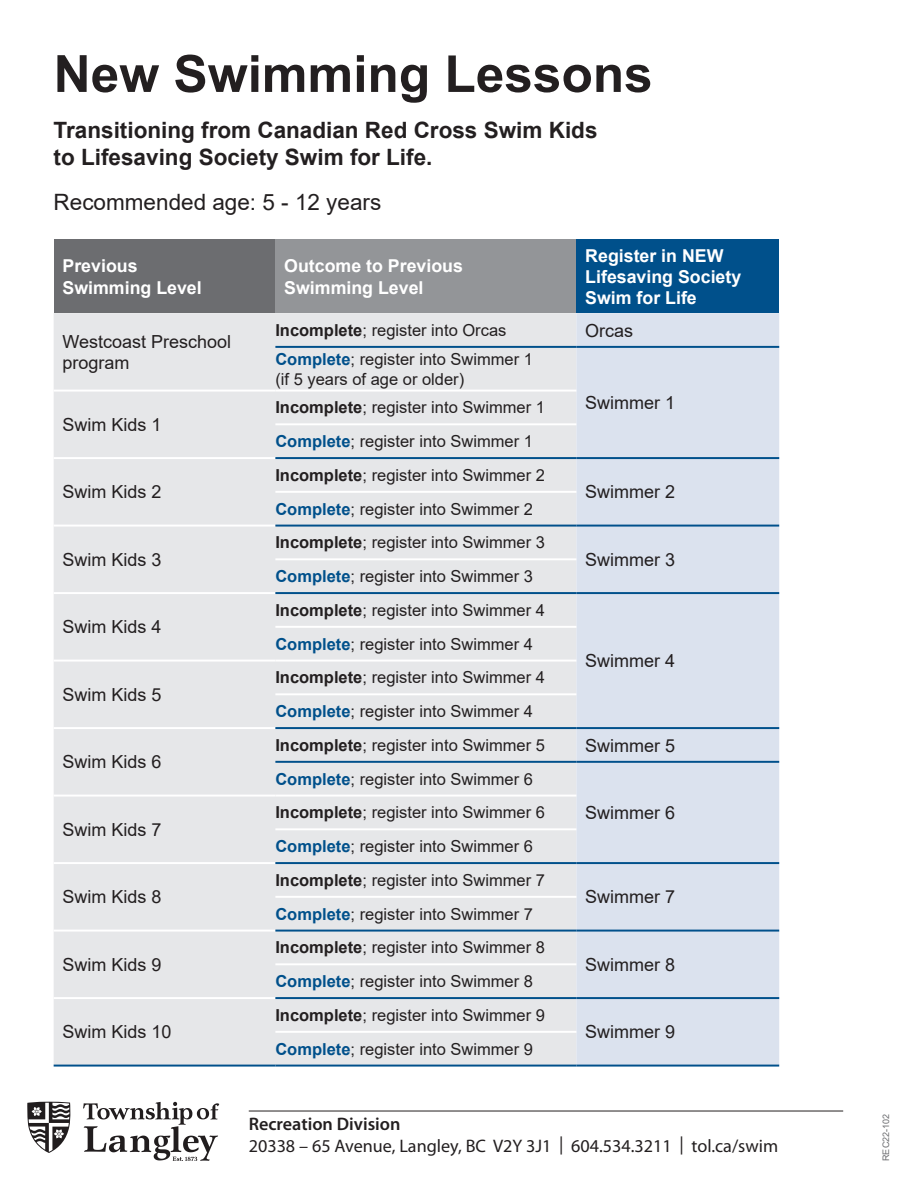
<style>
.page{position:relative;width:918px;height:1188px;background:#fff}
.page>*{position:absolute;margin:0;border:0;box-sizing:border-box;transform-origin:0 0}
.main_-_bold_white__1{font:700 51.3px "Arial";color:#231f20}
.Subhead_Regular_-_wh{font:700 22.5px/27px "Arial";color:#231f20}
.Subhead_Regular_-_wh-2{font:22.5px "Arial";color:#231f20}
.Contact__1st_page{font:18.15px "Myriad Pro";color:#231f20}
.Division__1st_page{font:600 18.15px "Myriad Pro";color:#231f20}
.t1{font:18px/21.6px "Arial";color:#231f20}
.t2{font:700 17.7px/21.3px "Arial";color:#fff}
.t3{font:16.5px/19.8px "Arial";color:#231f20}
.t4{font:9px "Arial";color:#6c6d70}
.s1{font-weight:700}
.s2{font-weight:700;color:#00508b}
</style>
<div class="page">
<hr style="left:249px;top:1111px;width:594px;height:1px;background:#231f20">
<svg style="left:27px;top:1102px;width:44px;height:51px"></svg>
<svg style="left:83px;top:1102px;width:136px;height:59px"></svg>
<div style="left:54px;top:240px;width:221px;height:73px;background:#6c6d70"></div>
<div style="left:275px;top:240px;width:301px;height:73px;background:#939598"></div>
<div style="left:576px;top:240px;width:203px;height:73px;background:#00508b"></div>
<div style="left:54px;top:313px;width:522px;height:752px;background:#e6e7e9"></div>
<div style="left:576px;top:313px;width:203px;height:752px;background:#dbe2ee"></div>
<hr style="left:54px;top:390px;width:221px;height:2px;background:#fff">
<hr style="left:275px;top:390px;width:301px;height:2px;background:#fff">
<hr style="left:275px;top:423px;width:301px;height:2px;background:#fff">
<hr style="left:54px;top:457px;width:221px;height:2px;background:#fff">
<hr style="left:275px;top:491px;width:301px;height:2px;background:#fff">
<hr style="left:54px;top:525px;width:221px;height:2px;background:#fff">
<hr style="left:275px;top:558px;width:301px;height:2px;background:#fff">
<hr style="left:54px;top:592px;width:221px;height:2px;background:#fff">
<hr style="left:275px;top:626px;width:301px;height:2px;background:#fff">
<hr style="left:54px;top:660px;width:221px;height:2px;background:#fff">
<hr style="left:275px;top:660px;width:301px;height:2px;background:#fff">
<hr style="left:275px;top:693px;width:301px;height:2px;background:#fff">
<hr style="left:54px;top:727px;width:221px;height:2px;background:#fff">
<hr style="left:54px;top:795px;width:221px;height:2px;background:#fff">
<hr style="left:275px;top:795px;width:301px;height:2px;background:#fff">
<hr style="left:275px;top:828px;width:301px;height:2px;background:#fff">
<hr style="left:54px;top:862px;width:221px;height:2px;background:#fff">
<hr style="left:275px;top:896px;width:301px;height:2px;background:#fff">
<hr style="left:54px;top:930px;width:221px;height:2px;background:#fff">
<hr style="left:275px;top:963px;width:301px;height:2px;background:#fff">
<hr style="left:54px;top:997px;width:221px;height:2px;background:#fff">
<hr style="left:275px;top:1031px;width:301px;height:2px;background:#fff">
<hr style="left:576px;top:457px;width:203px;height:2px;background:#00508b">
<hr style="left:576px;top:525px;width:203px;height:2px;background:#00508b">
<hr style="left:576px;top:592px;width:203px;height:2px;background:#00508b">
<hr style="left:576px;top:727px;width:203px;height:2px;background:#00508b">
<hr style="left:576px;top:761px;width:203px;height:2px;background:#00508b">
<hr style="left:576px;top:862px;width:203px;height:2px;background:#00508b">
<hr style="left:576px;top:930px;width:203px;height:2px;background:#00508b">
<hr style="left:576px;top:997px;width:203px;height:2px;background:#00508b">
<hr style="left:275px;top:346px;width:301px;height:2px;background:#00508b">
<hr style="left:576px;top:346px;width:203px;height:2px;background:#00508b">
<hr style="left:275px;top:525px;width:301px;height:2px;background:#00508b">
<hr style="left:275px;top:592px;width:301px;height:2px;background:#00508b">
<hr style="left:275px;top:727px;width:301px;height:2px;background:#00508b">
<hr style="left:275px;top:761px;width:301px;height:2px;background:#00508b">
<hr style="left:275px;top:862px;width:301px;height:2px;background:#00508b">
<hr style="left:275px;top:930px;width:301px;height:2px;background:#00508b">
<hr style="left:275px;top:997px;width:301px;height:2px;background:#00508b">
<hr style="left:275px;top:1065px;width:301px;height:2px;background:#00508b">
<hr style="left:54px;top:1065px;width:221px;height:2px;background:#00508b">
<hr style="left:576px;top:1065px;width:203px;height:2px;background:#00508b">
<hr style="left:275px;top:457px;width:301px;height:2px;background:#00508b">
<p class="main_-_bold_white__1" style="left:54px;top:38px;width:601px">New Swimming Lessons</p>
<p class="Subhead_Regular_-_wh" style="left:54px;top:117px;width:545px">Transitioning from Canadian Red Cross Swim Kids to Lifesaving Society Swim for Life.</p>
<p class="Subhead_Regular_-_wh-2" style="left:54px;top:186px;width:329px">Recommended age: 5 - 12 years</p>
<p class="t2" style="left:63px;top:256px;width:141px">Previous<br>Swimming Level</p>
<p class="t2" style="left:284px;top:256px;width:180px">Outcome to Previous<br>Swimming Level</p>
<p class="t2" style="left:585px;top:245px;width:140px">Register in NEW</p>
<p class="t2" style="left:585px;top:266px;width:158px">Lifesaving Society</p>
<p class="t2" style="left:585px;top:288px;width:113px">Swim for Life</p>
<p class="t1" style="left:63px;top:330px;width:170px">Westcoast Preschool program</p>
<p class="t1" style="left:63px;top:414px;width:101px">Swim Kids 1</p>
<p class="t1" style="left:63px;top:481px;width:101px">Swim Kids 2</p>
<p class="t1" style="left:63px;top:549px;width:101px">Swim Kids 3</p>
<p class="t1" style="left:63px;top:616px;width:101px">Swim Kids 4</p>
<p class="t1" style="left:63px;top:684px;width:101px">Swim Kids 5</p>
<p class="t1" style="left:63px;top:751px;width:101px">Swim Kids 6</p>
<p class="t1" style="left:63px;top:819px;width:101px">Swim Kids 7</p>
<p class="t1" style="left:63px;top:886px;width:101px">Swim Kids 8</p>
<p class="t1" style="left:63px;top:954px;width:101px">Swim Kids 9</p>
<p class="t1" style="left:63px;top:1021px;width:111px">Swim Kids 10</p>
<p class="t3" style="left:275px;top:320px;width:233px"><span class="s1">Incomplete</span>; register into Orcas</p>
<p class="t1" style="left:585px;top:319px;width:50px">Orcas</p>
<p class="t3" style="left:275px;top:349px;width:259px"><span class="s2">Complete</span>; register into Swimmer 1 (if 5 years of age or older)</p>
<p class="t1" style="left:585px;top:392px;width:91px">Swimmer 1</p>
<p class="t3" style="left:275px;top:398px;width:271px"><span class="s1">Incomplete</span>; register into Swimmer 1</p>
<p class="t3" style="left:275px;top:431px;width:259px"><span class="s2">Complete</span>; register into Swimmer 1</p>
<p class="t3" style="left:275px;top:465px;width:271px"><span class="s1">Incomplete</span>; register into Swimmer 2</p>
<p class="t3" style="left:275px;top:499px;width:259px"><span class="s2">Complete</span>; register into Swimmer 2</p>
<p class="t3" style="left:275px;top:533px;width:271px"><span class="s1">Incomplete</span>; register into Swimmer 3</p>
<p class="t3" style="left:275px;top:566px;width:259px"><span class="s2">Complete</span>; register into Swimmer 3</p>
<p class="t3" style="left:275px;top:600px;width:271px"><span class="s1">Incomplete</span>; register into Swimmer 4</p>
<p class="t3" style="left:275px;top:634px;width:259px"><span class="s2">Complete</span>; register into Swimmer 4</p>
<p class="t3" style="left:275px;top:668px;width:271px"><span class="s1">Incomplete</span>; register into Swimmer 4</p>
<p class="t3" style="left:275px;top:701px;width:259px"><span class="s2">Complete</span>; register into Swimmer 4</p>
<p class="t1" style="left:585px;top:481px;width:91px">Swimmer 2</p>
<p class="t1" style="left:585px;top:549px;width:91px">Swimmer 3</p>
<p class="t1" style="left:585px;top:650px;width:91px">Swimmer 4</p>
<p class="t3" style="left:275px;top:735px;width:271px"><span class="s1">Incomplete</span>; register into Swimmer 5</p>
<p class="t1" style="left:585px;top:734px;width:91px">Swimmer 5</p>
<p class="t3" style="left:275px;top:769px;width:259px"><span class="s2">Complete</span>; register into Swimmer 6</p>
<p class="t1" style="left:585px;top:802px;width:91px">Swimmer 6</p>
<p class="t3" style="left:275px;top:803px;width:271px"><span class="s1">Incomplete</span>; register into Swimmer 6</p>
<p class="t3" style="left:275px;top:836px;width:259px"><span class="s2">Complete</span>; register into Swimmer 6</p>
<p class="t3" style="left:275px;top:870px;width:271px"><span class="s1">Incomplete</span>; register into Swimmer 7</p>
<p class="t3" style="left:275px;top:904px;width:259px"><span class="s2">Complete</span>; register into Swimmer 7</p>
<p class="t3" style="left:275px;top:938px;width:271px"><span class="s1">Incomplete</span>; register into Swimmer 8</p>
<p class="t3" style="left:275px;top:971px;width:259px"><span class="s2">Complete</span>; register into Swimmer 8</p>
<p class="t3" style="left:275px;top:1005px;width:271px"><span class="s1">Incomplete</span>; register into Swimmer 9</p>
<p class="t3" style="left:275px;top:1039px;width:259px"><span class="s2">Complete</span>; register into Swimmer 9</p>
<p class="t1" style="left:585px;top:886px;width:91px">Swimmer 7</p>
<p class="t1" style="left:585px;top:954px;width:91px">Swimmer 8</p>
<p class="t1" style="left:585px;top:1021px;width:91px">Swimmer 9</p>
<p class="Division__1st_page" style="left:249px;top:1113px;width:153px">Recreation Division</p>
<p class="Contact__1st_page" style="left:249px;top:1135px;width:531px">20338 – 65 Avenue, Langley, BC V2Y 3J1 | 604.534.3211 | tol.ca/swim</p>
<p class="t4" style="left:880px;top:1161px;width:49px;rotate:-90deg">REC22-102</p>
</div>
